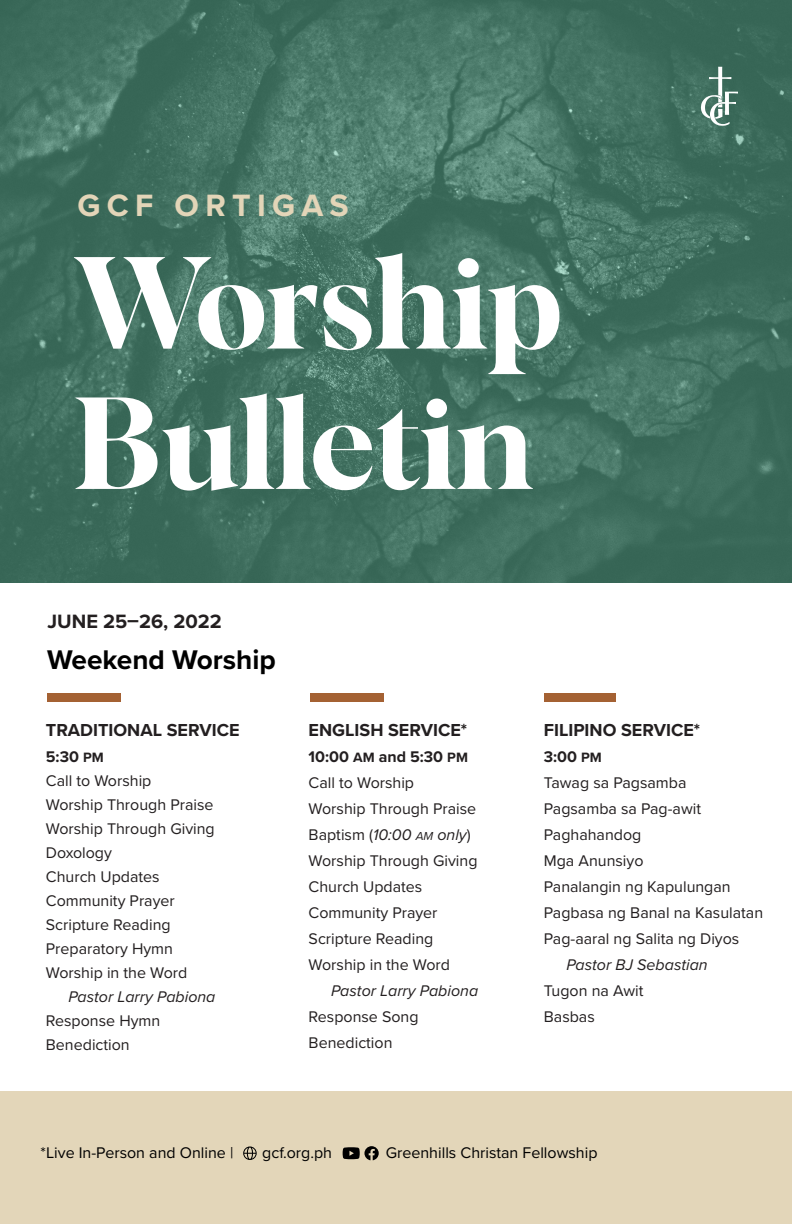
<style>
.page{position:relative;width:792px;height:1224px;background:#fff}
.page>*{position:absolute;margin:0;border:0;box-sizing:border-box;transform-origin:0 0}
.t1{font:127.8px "Albra Display Semi";color:#fff}
.t2{font:700 32px "Proxima Nova";letter-spacing:.2em;color:#e3d5b8}
.t3{font:700 28px "Proxima Nova";color:#000}
.t4{font:700 20px "Proxima Nova";color:#231f20}
.t5{font:700 18px "Proxima Nova";color:#231f20}
.t6{font:16px "Proxima Nova";color:#231f20}
.t7{font:16px "Proxima Nova";color:#000}
.t8{font:italic 16px "Proxima Nova";color:#231f20}
.t9{font:700 16px "Proxima Nova";color:#231f20}
.s1{font-size:14px}
.s2{font-style:italic}
.s3{font-style:italic;font-size:12px}
</style>
<div class="page">
<div style="left:0;top:1090px;width:792px;height:134px;background:#e3d6b9"></div>
<img style="left:0;top:0;width:792px;height:583px">
<svg style="left:701px;top:67px;width:37px;height:59px"></svg>
<svg style="left:243px;top:1146px;width:14px;height:14px"></svg>
<svg style="left:343px;top:1146px;width:36px;height:14px"></svg>
<div style="left:310px;top:693px;width:74px;height:9px;background:#a46133"></div>
<div style="left:47px;top:693px;width:74px;height:9px;background:#a46133"></div>
<div style="left:544px;top:693px;width:71px;height:9px;background:#a46133"></div>
<p class="t2" style="left:77px;top:182px;width:273px">GCF ORTIGAS</p>
<p class="t1" style="left:73px;top:210px;width:491px">Worship</p>
<p class="t1" style="left:73px;top:351px;width:462px">Bulletin</p>
<p class="t4" style="left:48px;top:606px;width:176px">JUNE 25–26, 2022</p>
<p class="t3" style="left:47px;top:639px;width:231px">Weekend Worship</p>
<p class="t5" style="left:46px;top:716px;width:195px">TRADITIONAL SERVICE</p>
<p class="t9" style="left:46px;top:745px;width:59px">5:30 <span class="s1">PM</span></p>
<p class="t6" style="left:46px;top:769px;width:107px">Call to Worship</p>
<p class="t6" style="left:46px;top:793px;width:169px">Worship Through Praise</p>
<p class="t6" style="left:46px;top:817px;width:170px">Worship Through Giving</p>
<p class="t6" style="left:46px;top:841px;width:68px">Doxology</p>
<p class="t6" style="left:46px;top:865px;width:115px">Church Updates</p>
<p class="t6" style="left:46px;top:889px;width:130px">Community Prayer</p>
<p class="t6" style="left:46px;top:913px;width:126px">Scripture Reading</p>
<p class="t6" style="left:46px;top:937px;width:129px">Preparatory Hymn</p>
<p class="t6" style="left:46px;top:961px;width:143px">Worship in the Word</p>
<p class="t8" style="left:68px;top:985px;width:149px">Pastor Larry Pabiona</p>
<p class="t6" style="left:46px;top:1009px;width:116px">Response Hymn</p>
<p class="t6" style="left:46px;top:1033px;width:85px">Benediction</p>
<p class="t5" style="left:309px;top:716px;width:160px">ENGLISH SERVICE*</p>
<p class="t9" style="left:309px;top:745px;width:161px">10:00 <span class="s1">AM</span> and 5:30 <span class="s1">PM</span></p>
<p class="t6" style="left:309px;top:771px;width:107px">Call to Worship</p>
<p class="t6" style="left:309px;top:797px;width:169px">Worship Through Praise</p>
<p class="t6" style="left:309px;top:823px;width:164px">Baptism (<span class="s2">10:00</span> <span class="s3">AM</span> <span class="s2">only</span>)</p>
<p class="t6" style="left:309px;top:849px;width:170px">Worship Through Giving</p>
<p class="t6" style="left:309px;top:875px;width:115px">Church Updates</p>
<p class="t6" style="left:309px;top:901px;width:130px">Community Prayer</p>
<p class="t6" style="left:309px;top:927px;width:126px">Scripture Reading</p>
<p class="t6" style="left:309px;top:953px;width:143px">Worship in the Word</p>
<p class="t8" style="left:331px;top:979px;width:149px">Pastor Larry Pabiona</p>
<p class="t6" style="left:309px;top:1005px;width:111px">Response Song</p>
<p class="t6" style="left:309px;top:1031px;width:85px">Benediction</p>
<p class="t5" style="left:544px;top:716px;width:158px">FILIPINO SERVICE*</p>
<p class="t9" style="left:544px;top:745px;width:60px">3:00 <span class="s1">PM</span></p>
<p class="t6" style="left:544px;top:771px;width:144px">Tawag sa Pagsamba</p>
<p class="t6" style="left:544px;top:797px;width:159px">Pagsamba sa Pag-awit</p>
<p class="t6" style="left:544px;top:823px;width:99px">Paghahandog</p>
<p class="t6" style="left:544px;top:849px;width:101px">Mga Anunsiyo</p>
<p class="t6" style="left:544px;top:875px;width:188px">Panalangin ng Kapulungan</p>
<p class="t6" style="left:544px;top:901px;width:221px">Pagbasa ng Banal na Kasulatan</p>
<p class="t6" style="left:544px;top:927px;width:197px">Pag-aaral ng Salita ng Diyos</p>
<p class="t8" style="left:566px;top:953px;width:143px">Pastor BJ Sebastian</p>
<p class="t6" style="left:544px;top:979px;width:101px">Tugon na Awit</p>
<p class="t6" style="left:544px;top:1005px;width:53px">Basbas</p>
<p class="t7" style="left:41px;top:1141px;width:194px">*Live In-Person and Online |</p>
<p class="t7" style="left:262px;top:1141px;width:71px">gcf.org.ph</p>
<p class="t7" style="left:386px;top:1141px;width:213px">Greenhills Christan Fellowship</p>
</div>
